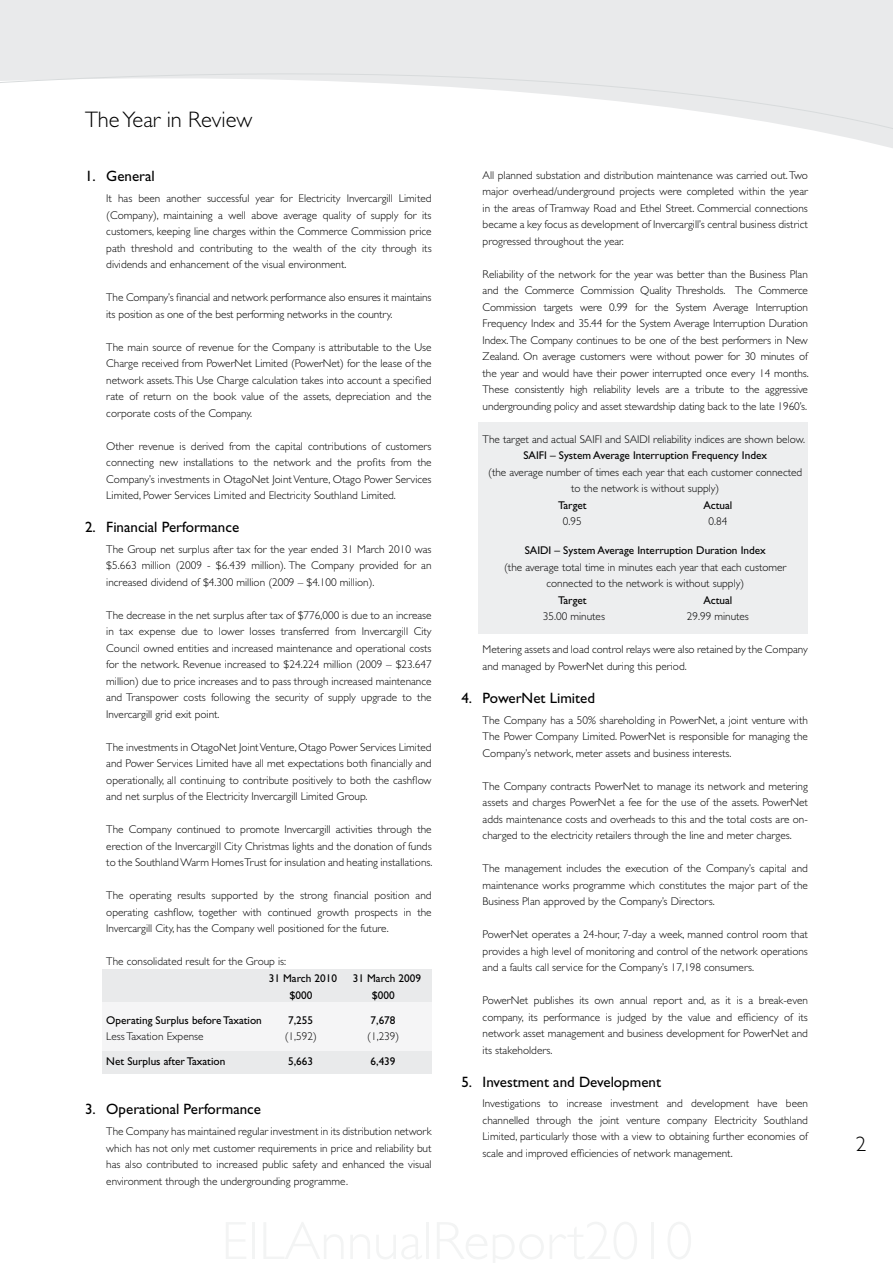
<style>
.page{position:relative;width:893px;height:1263px;background:#fff}
.page>*{position:absolute;margin:0;border:0;box-sizing:border-box;transform-origin:0 0}
.t1{font:300 22.5px "Gill Sans";color:#000}
.t2{font:300 21px "Gill Sans";color:#000}
.t3{font:15px "Gill Sans";color:#000}
.t4{font:300 11.25px/16.5px "Gill Sans";color:#000;text-align:justify}
.t5{font:11.25px "Gill Sans";color:#000}
</style>
<div class="page">
<div style="left:0;top:0;width:893px;height:51px;background:#e9eaeb"></div>
<svg style="left:0;top:51px;width:893px;height:97px"></svg>
<div style="left:102px;top:1049px;width:330px;height:25px;background:#e9eaeb"></div>
<div style="left:102px;top:969px;width:330px;height:36px;background:#e9eaeb"></div>
<div style="left:102px;top:1002px;width:330px;height:49px;background:#f5f5f6"></div>
<div style="left:478px;top:422px;width:330px;height:212px;background:#edeeef"></div>
<h1 class="t1" style="left:85px;top:107px;width:169px">The Year in Review</h1>
<h3 class="t3" style="left:85px;top:168px;width:71px">1. General</h3>
<p class="t4" style="left:106px;top:190px;width:327px">It has been another successful year for Electricity Invercargill Limited (Company), maintaining a well above average quality of supply for its customers, keeping line charges within the Commerce Commission price path threshold and contributing to the wealth of the city through its dividends and enhancement of the visual environment.</p>
<p class="t4" style="left:106px;top:289px;width:327px">The Company’s financial and network performance also ensures it maintains its position as one of the best performing networks in the country.</p>
<p class="t4" style="left:106px;top:339px;width:327px">The main source of revenue for the Company is attributable to the Use Charge received from PowerNet Limited (PowerNet) for the lease of the network assets. This Use Charge calculation takes into account a specified rate of return on the book value of the assets, depreciation and the corporate costs of the Company.</p>
<p class="t4" style="left:106px;top:438px;width:327px">Other revenue is derived from the capital contributions of customers connecting new installations to the network and the profits from the Company’s investments in OtagoNet Joint Venture, Otago Power Services Limited, Power Services Limited and Electricity Southland Limited.</p>
<h3 class="t3" style="left:85px;top:518px;width:156px">2. Financial Performance</h3>
<p class="t4" style="left:106px;top:541px;width:327px">The Group net surplus after tax for the year ended 31 March 2010 was $5.663 million (2009 - $6.439 million). The Company provided for an increased dividend of $4.300 million (2009 – $4.100 million).</p>
<p class="t4" style="left:106px;top:607px;width:327px">The decrease in the net surplus after tax of $776,000 is due to an increase in tax expense due to lower losses transferred from Invercargill City Council owned entities and increased maintenance and operational costs for the network. Revenue increased to $24.224 million (2009 – $23.647 million) due to price increases and to pass through increased maintenance and Transpower costs following the security of supply upgrade to the Invercargill grid exit point.</p>
<p class="t4" style="left:106px;top:739px;width:327px">The investments in OtagoNet Joint Venture, Otago Power Services Limited and Power Services Limited have all met expectations both financially and operationally, all continuing to contribute positively to both the cashflow and net surplus of the Electricity Invercargill Limited Group.</p>
<p class="t4" style="left:106px;top:821px;width:328px">The Company continued to promote Invercargill activities through the erection of the Invercargill City Christmas lights and the donation of funds to the Southland Warm Homes Trust for insulation and heating installations.</p>
<p class="t4" style="left:106px;top:887px;width:327px">The operating results supported by the strong financial position and operating cashflow, together with continued growth prospects in the Invercargill City, has the Company well positioned for the future.</p>
<p class="t4" style="left:106px;top:953px;width:181px">The consolidated result for the Group is:</p>
<p class="t5" style="left:269px;top:972px;width:70px">31 March 2010</p>
<p class="t5" style="left:353px;top:972px;width:70px">31 March 2009</p>
<p class="t5" style="left:289px;top:988px;width:24px">$000</p>
<p class="t5" style="left:372px;top:988px;width:24px">$000</p>
<p class="t5" style="left:106px;top:1013px;width:157px">Operating Surplus before Taxation</p>
<p class="t5" style="left:288px;top:1013px;width:26px">7,255</p>
<p class="t5" style="left:371px;top:1013px;width:26px">7,678</p>
<p class="t4" style="left:106px;top:1028px;width:99px">Less Taxation Expense</p>
<p class="t4" style="left:285px;top:1028px;width:33px">(1,592)</p>
<p class="t4" style="left:367px;top:1028px;width:33px">(1,239)</p>
<p class="t5" style="left:106px;top:1055px;width:121px">Net Surplus after Taxation</p>
<p class="t5" style="left:288px;top:1055px;width:26px">5,663</p>
<p class="t5" style="left:371px;top:1055px;width:26px">6,439</p>
<h3 class="t3" style="left:85px;top:1101px;width:177px">3.Operational Performance</h3>
<p class="t4" style="left:106px;top:1123px;width:327px">The Company has maintained regular investment in its distribution network which has not only met customer requirements in price and reliability but has also contributed to increased public safety and enhanced the visual environment through the undergrounding programme.</p>
<p class="t4" style="left:483px;top:167px;width:327px">All planned substation and distribution maintenance was carried out. Two major overhead/underground projects were completed within the year in the areas of Tramway Road and Ethel Street. Commercial connections became a key focus as development of Invercargill’s central business district progressed throughout the year.</p>
<p class="t4" style="left:483px;top:266px;width:328px">Reliability of the network for the year was better than the Business Plan and the Commerce Commission Quality Thresholds. The Commerce Commission targets were 0.99 for the System Average Interruption Frequency Index and 35.44 for the System Average Interruption Duration Index. The Company continues to be one of the best performers in New Zealand. On average customers were without power for 30 minutes of the year and would have their power interrupted once every 14 months.<br>These consistently high reliability levels are a tribute to the aggressive undergrounding policy and asset stewardship dating back to the late 1960’s.</p>
<p class="t4" style="left:483px;top:431px;width:324px">The target and actual SAIFI and SAIDI reliability indices are shown below.</p>
<p class="t5" style="left:523px;top:449px;width:245px">SAIFI – System Average Interruption Frequency Index</p>
<p class="t4" style="left:488px;top:464px;width:315px;text-align:center">(the average number of times each year that each customer connected to the network is without supply)</p>
<p class="t5" style="left:558px;top:498px;width:92px">Target A</p>
<p class="t5" style="left:711px;top:498px;width:23px">ctual</p>
<p class="t4" style="left:563px;top:513px;width:20px">0.95</p>
<p class="t4" style="left:708px;top:513px;width:20px">0.84</p>
<p class="t5" style="left:525px;top:544px;width:243px">SAIDI – System Average Interruption Duration Index</p>
<p class="t4" style="left:504px;top:559px;width:284px;text-align:center">(the average total time in minutes each year that each customer connected to the network is without supply)</p>
<p class="t5" style="left:558px;top:594px;width:92px">Target A</p>
<p class="t5" style="left:711px;top:594px;width:23px">ctual</p>
<p class="t4" style="left:543px;top:608px;width:64px">35.00 minutes</p>
<p class="t4" style="left:687px;top:608px;width:64px">29.99 minutes</p>
<p class="t4" style="left:483px;top:641px;width:327px">Metering assets and load control relays were also retained by the Company and managed by PowerNet during this period.</p>
<h3 class="t3" style="left:461px;top:689px;width:135px">4. PowerNet Limited</h3>
<p class="t4" style="left:483px;top:712px;width:327px">The Company has a 50% shareholding in PowerNet, a joint venture with The Power Company Limited. PowerNet is responsible for managing the Company’s network, meter assets and business interests.</p>
<p class="t4" style="left:483px;top:778px;width:327px">The Company contracts PowerNet to manage its network and metering assets and charges PowerNet a fee for the use of the assets. PowerNet adds maintenance costs and overheads to this and the total costs are on&shy;charged to the electricity retailers through the line and meter charges.</p>
<p class="t4" style="left:483px;top:860px;width:327px">The management includes the execution of the Company’s capital and maintenance works programme which constitutes the major part of the Business Plan approved by the Company’s Directors.</p>
<p class="t4" style="left:483px;top:926px;width:327px">PowerNet operates a 24-hour, 7-day a week, manned control room that provides a high level of monitoring and control of the network operations and a faults call service for the Company’s 17,198 consumers.</p>
<p class="t4" style="left:483px;top:992px;width:327px">PowerNet publishes its own annual report and, as it is a break-even company, its performance is judged by the value and efficiency of its network asset management and business development for PowerNet and its stakeholders.</p>
<h3 class="t3" style="left:461px;top:1073px;width:201px">5. Investment and Development</h3>
<p class="t4" style="left:483px;top:1095px;width:327px">Investigations to increase investment and development have been channelled through the joint venture company Electricity Southland Limited, particularly those with a view to obtaining further economies of scale and improved efficiencies of network management.</p>
<h2 class="t2" style="left:856px;top:1132px;width:12px">2</h2>
</div>
